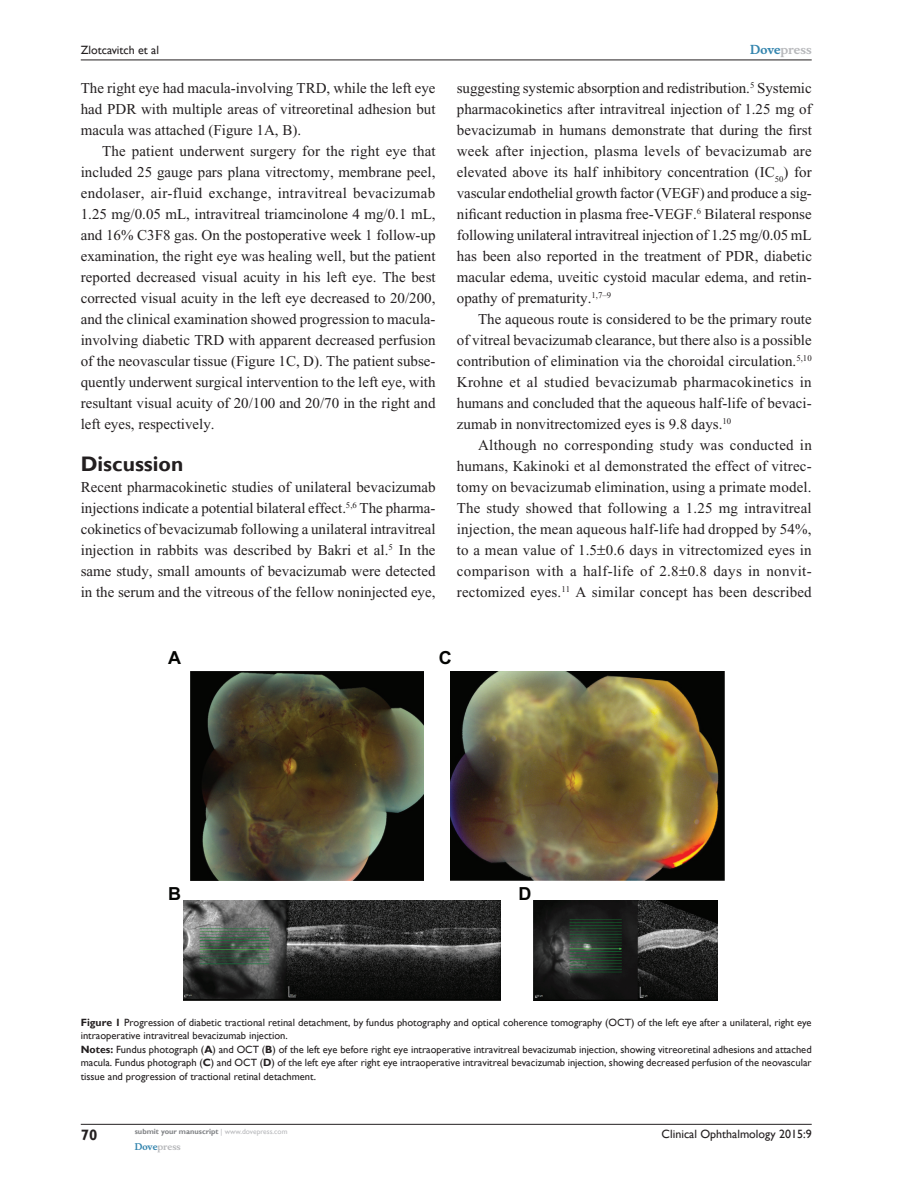
<style>
.page{position:relative;width:918px;height:1188px;background:#fff}
.page>*{position:absolute;margin:0;border:0;box-sizing:border-box;transform-origin:0 0}
.t1{font:700 21px "Gill Sans";color:#231f20}
.t2{font:700 18px "Arial";color:#040503}
.Tx{font:15px/21px "Times New Roman";color:#231f20;text-align:justify}
.TxF{font:15px/21px "Times New Roman";color:#231f20;text-align:justify}
.RunFolio-V{font:700 15px "Gill Sans";color:#231f20}
.RunF-V{font:12px "Gill Sans";color:#231f20}
.RunH-V{font:12px "Gill Sans";color:#231f20}
.RunH-Brand-V{font:700 12px "Musee";color:#b8b9bc}
.FigSNRI{font:10.5px/13.5px "Gill Sans";color:#231f20;text-align:justify}
.FigC{font:10.5px/13.5px "Gill Sans";color:#231f20}
.RunF-Brand-V{font:700 9px "Musee";color:#b8b9bc}
.RunF-SubmityourMS-V{font:700 7.5px "Gill Sans";color:#808285}
.s1{color:#3485ae}
.s2{font-weight:700}
.s3{font-weight:400;color:#b8b9bc}
</style>
<div class="page">
<hr style="left:81px;top:1124px;width:731px;height:1px;background:#231f20">
<hr style="left:81px;top:60px;width:731px;height:1px;background:#231f20">
<img style="left:190px;top:672px;width:233px;height:208px">
<img style="left:451px;top:672px;width:274px;height:208px">
<img style="left:183px;top:901px;width:318px;height:99px">
<img style="left:534px;top:901px;width:184px;height:99px">
<p class="RunH-V" style="left:81px;top:43px;width:80px">Zlotcavitch et al</p>
<p class="TxF" style="left:81px;top:77px;width:356px">The right eye had macula-involving TRD, while the left eye had PDR with multiple areas of vitreoretinal adhesion but macula was attached (Figure 1A, B).</p>
<p class="Tx" style="left:81px;top:140px;width:357px;text-indent:21px">The patient underwent surgery for the right eye that included 25 gauge pars plana vitrectomy, membrane peel, endolaser, air-fluid exchange, intravitreal bevacizumab 1.25 mg/0.05 mL, intravitreal triamcinolone 4 mg/0.1 mL, and 16% C3F8 gas. On the postoperative week 1 follow-up examination, the right eye was healing well, but the patient reported decreased visual acuity in his left eye. The best corrected visual acuity in the left eye decreased to 20/200, and the clinical examination showed progression to macula&shy;involving diabetic TRD with apparent decreased perfusion of the neovascular tissue (Figure 1C, D). The patient subse&shy;quently underwent surgical intervention to the left eye, with resultant visual acuity of 20/100 and 20/70 in the right and left eyes, respectively.</p>
<h1 class="t1" style="left:81px;top:451px;width:104px">Discussion</h1>
<p class="TxF" style="left:81px;top:476px;width:356px">Recent pharmacokinetic studies of unilateral bevacizumab injections indicate a potential bilateral effect.<sup>5,6</sup> The pharma&shy;cokinetics of bevacizumab following a unilateral intravitreal injection in rabbits was described by Bakri et al.<sup>5</sup> In the same study, small amounts of bevacizumab were detected in the serum and the vitreous of the fellow noninjected eye,</p>
<p class="RunH-Brand-V" style="left:750px;top:43px;width:63px"><span class="s1">Dove</span>press</p>
<p class="TxF" style="left:457px;top:77px;width:357px">suggesting systemic absorption and redistribution.<sup>5</sup> Systemic pharmacokinetics after intravitreal injection of 1.25 mg of bevacizumab in humans demonstrate that during the first week after injection, plasma levels of bevacizumab are elevated above its half inhibitory concentration (IC<sub>50</sub>) for vascular endothelial growth factor (VEGF) and produce a sig&shy;nificant reduction in plasma free-VEGF.<sup>6</sup> Bilateral response following unilateral intravitreal injection of 1.25 mg/0.05 mL has been also reported in the treatment of PDR, diabetic macular edema, uveitic cystoid macular edema, and retin&shy;opathy of prematurity.<sup>1,7–9</sup></p>
<p class="Tx" style="left:457px;top:308px;width:356px;text-indent:21px">The aqueous route is considered to be the primary route of vitreal bevacizumab clearance, but there also is a possible contribution of elimination via the choroidal circulation.<sup>5,10<br></sup>Krohne et al studied bevacizumab pharmacokinetics in humans and concluded that the aqueous half-life of bevaci&shy;zumab in nonvitrectomized eyes is 9.8 days.<sup>10</sup></p>
<p class="Tx" style="left:457px;top:434px;width:357px;text-indent:21px">Although no corresponding study was conducted in humans, Kakinoki et al demonstrated the effect of vitrec&shy;tomy on bevacizumab elimination, using a primate model.<br>The study showed that following a 1.25 mg intravitreal injection, the mean aqueous half-life had dropped by 54%, to a mean value of 1.5 0.6 days in vitrectomized eyes in comparison with a half-life of 2.8 0.8 days in nonvit&shy;rectomized eyes.<sup>11</sup> A similar concept has been described</p>
<p class="t2" style="left:168px;top:646px;width:14px">A</p>
<p class="t2" style="left:439px;top:646px;width:14px">C</p>
<p class="t2" style="left:168px;top:881px;width:14px">B</p>
<p class="t2" style="left:519px;top:881px;width:14px">D</p>
<p class="FigC" style="left:81px;top:1015px;width:732px"><span class="s2">Figure 1</span> Progression of diabetic tractional retinal detachment, by fundus photography and optical coherence tomography (OCT) of the left eye after a unilateral, right eye intraoperative intravitreal bevacizumab injection.</p>
<p class="FigSNRI" style="left:81px;top:1042px;width:732px"><span class="s2">Notes:</span> Fundus photograph (<span class="s2">A</span>) and OCT (<span class="s2">B</span>) of the left eye before right eye intraoperative intravitreal bevacizumab injection, showing vitreoretinal adhesions and attached macula. Fundus photograph (<span class="s2">C</span>) and OCT (<span class="s2">D</span>) of the left eye after right eye intraoperative intravitreal bevacizumab injection, showing decreased perfusion of the neovascular tissue and progression of tractional retinal detachment.</p>
<p class="RunFolio-V" style="left:81px;top:1126px;width:18px">70</p>
<p class="RunF-SubmityourMS-V" style="left:135px;top:1127px;width:154px">submit your manuscript <span class="s3">| www.dovepress.com</span></p>
<p class="RunF-Brand-V" style="left:135px;top:1141px;width:48px"><span class="s1">Dove</span>press</p>
<p class="RunF-V" style="left:662px;top:1127px;width:152px">Clinical Ophthalmology 2015:9</p>
</div>
